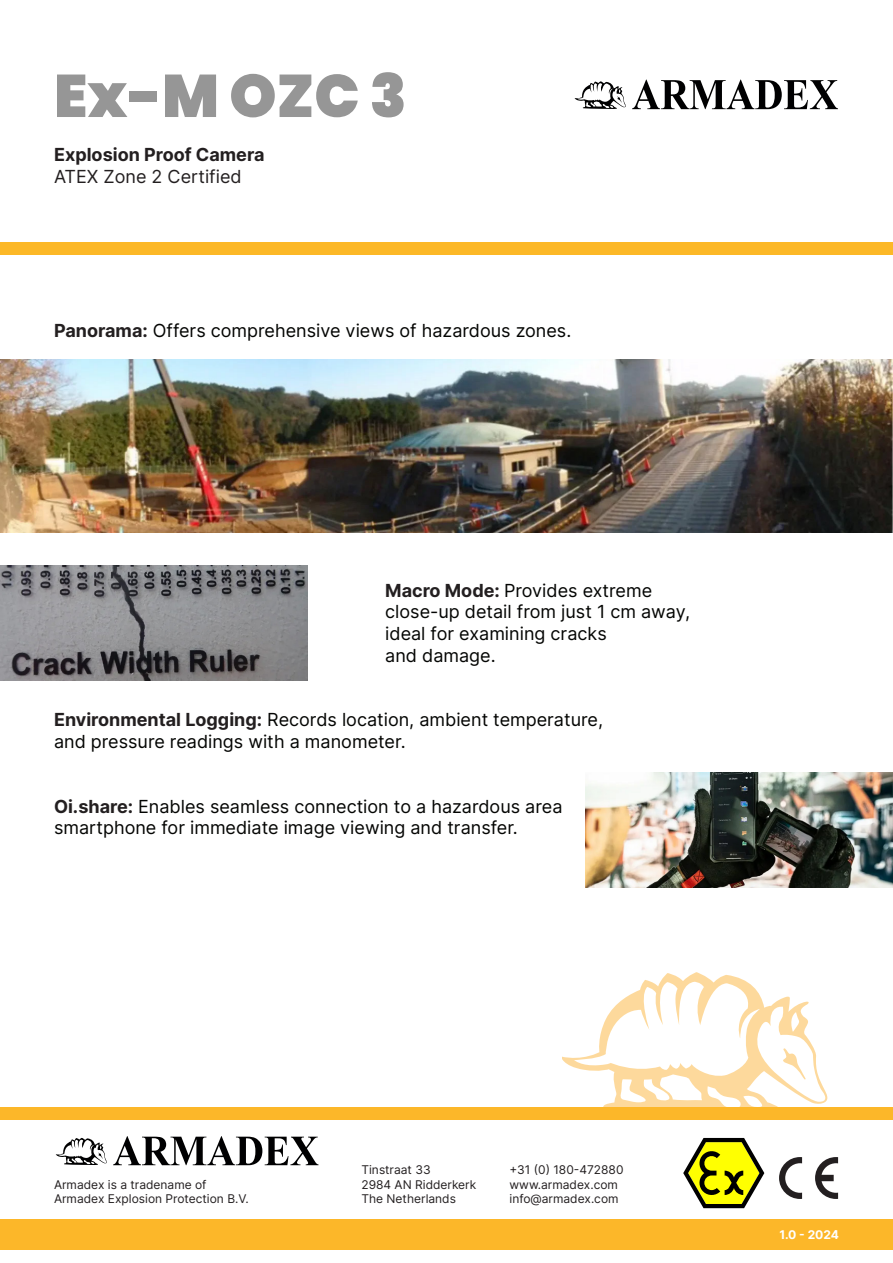
<style>
.page{position:relative;width:893px;height:1263px;background:#fff}
.page>*{position:absolute;margin:0;border:0;box-sizing:border-box;transform-origin:0 0}
.t1{font:900 60px "Poppins";color:#969696}
.t2{font:18px/21.6px "Inter";color:#040503}
.t3{font:700 18px "Inter";color:#231f20}
.t4{font:18px "Inter";color:#231f20}
.t5{font:12px/14.4px "Inter";color:#231f20}
.t6{font:700 12px "Inter";color:#fff}
.s1{font-weight:700;color:#231f20}
</style>
<div class="page">
<svg style="left:562px;top:972px;width:266px;height:135px"></svg>
<div style="left:0;top:1107px;width:893px;height:13px;background:#fcb729"></div>
<div style="left:0;top:1220px;width:893px;height:30px;background:#fcb729"></div>
<svg style="left:683px;top:1138px;width:81px;height:70px"></svg>
<svg style="left:779px;top:1157px;width:23px;height:42px"></svg>
<svg style="left:815px;top:1157px;width:23px;height:42px"></svg>
<svg style="left:56px;top:1138px;width:51px;height:27px"></svg>
<svg style="left:113px;top:1136px;width:205px;height:29px"></svg>
<div style="left:0;top:243px;width:893px;height:12px;background:#fcb827"></div>
<svg style="left:575px;top:81px;width:51px;height:28px"></svg>
<svg style="left:632px;top:80px;width:206px;height:29px"></svg>
<img style="left:0;top:360px;width:893px;height:173px">
<img style="left:0;top:566px;width:308px;height:115px">
<img style="left:585px;top:772px;width:308px;height:115px">
<h1 class="t1" style="left:54px;top:61px;width:354px">Ex-M OZC 3</h1>
<p class="t3" style="left:54px;top:141px;width:212px">Explosion Proof Camera</p>
<p class="t4" style="left:54px;top:163px;width:189px">ATEX Zone 2 Certified</p>
<p class="t2" style="left:54px;top:320px;width:519px"><span class="s1">Panorama:</span> Offers comprehensive views of hazardous zones.</p>
<p class="t2" style="left:385px;top:579px;width:268px"><span class="s1">Macro Mode:</span> Provides extreme</p>
<p class="t2" style="left:385px;top:601px;width:306px">close-up detail from just 1 cm away, ideal for examining cracks</p>
<p class="t2" style="left:385px;top:644px;width:112px">and damage.</p>
<p class="t2" style="left:54px;top:709px;width:551px"><span class="s1">Environmental Logging:</span> Records location, ambient temperature,</p>
<p class="t2" style="left:54px;top:730px;width:353px">and pressure readings with a manometer.</p>
<p class="t2" style="left:54px;top:795px;width:510px"><span class="s1">Oi.share:</span> Enables seamless connection to a hazardous area smartphone for immediate image viewing and transfer.</p>
<p class="t5" style="left:54px;top:1177px;width:196px">Armadex is a tradename of<br>Armadex Explosion Protection B.V.</p>
<p class="t5" style="left:361px;top:1162px;width:116px">Tinstraat 33<br>2984 AN Ridderkerk<br>The Netherlands</p>
<p class="t5" style="left:509px;top:1162px;width:115px">+31 (0) 180-472880 www.armadex.com info@armadex.com</p>
<p class="t6" style="left:780px;top:1225px;width:61px">1.0 - 2024</p>
</div>
